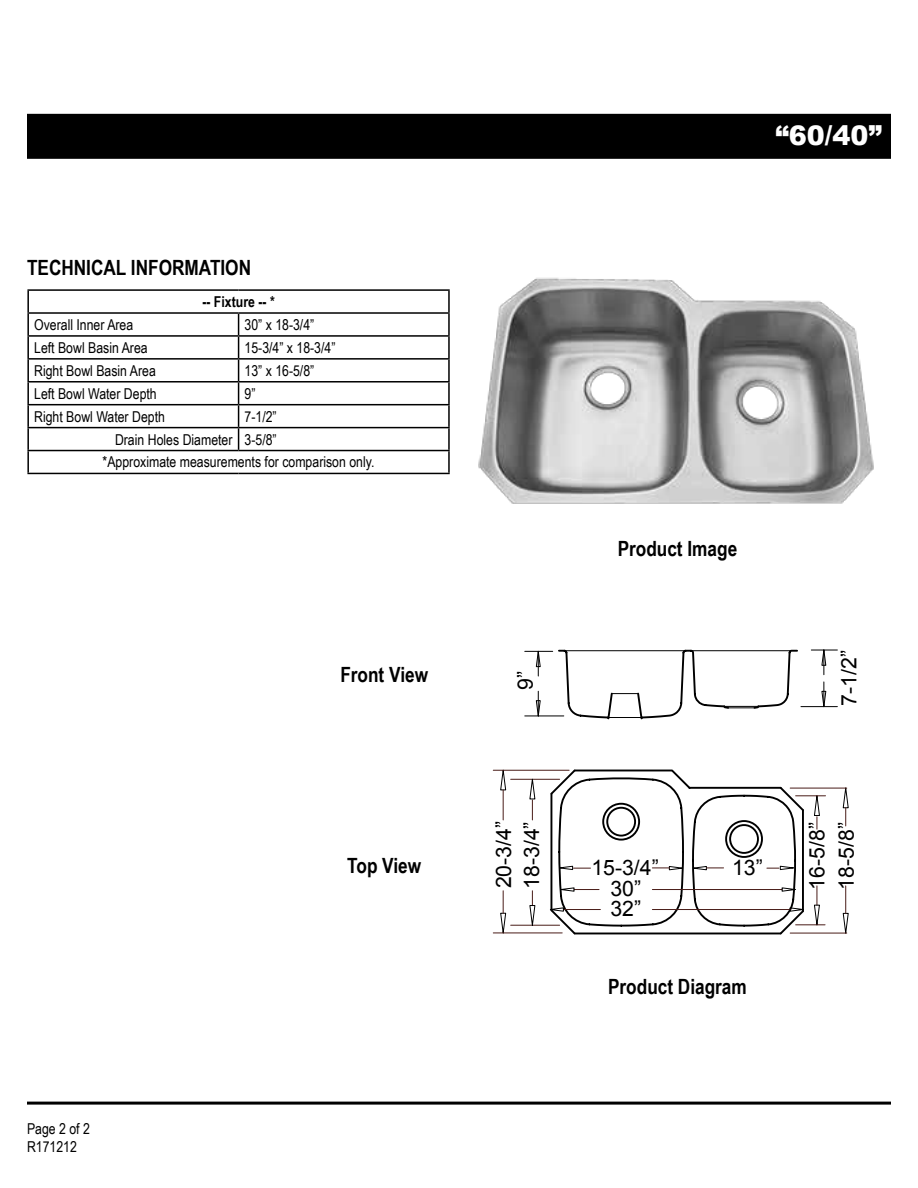
<style>
.page{position:relative;width:918px;height:1188px;background:#fff}
.page>*{position:absolute;margin:0;border:0;box-sizing:border-box;transform-origin:0 0}
.t1{font:900 27px "Arial";color:#fff}
.t2{font:21.3px/28px "Arial";color:#000}
.t3{font:700 21px "Arial Narrow";color:#000}
.t4{font:15px/18px "Arial Narrow";color:#000}
.t5{font:700 15px "Arial Narrow";color:#000}
</style>
<div class="page">
<div style="left:27px;top:114px;width:864px;height:45px;background:#000"></div>
<hr style="left:27px;top:1102px;width:864px;height:3px;background:#000">
<img style="left:478px;top:277px;width:396px;height:227px">
<hr style="left:801px;top:706px;width:36px;height:1px;background:#000">
<svg style="left:811px;top:649px;width:26px;height:26px"></svg>
<svg style="left:821px;top:682px;width:6px;height:26px"></svg>
<svg style="left:525px;top:649px;width:273px;height:71px"></svg>
<hr style="left:511px;top:925px;width:49px;height:1px;background:#491c18">
<hr style="left:511px;top:779px;width:49px;height:1px;background:#491c18">
<svg style="left:500px;top:769px;width:7px;height:22px"></svg>
<svg style="left:529px;top:891px;width:7px;height:35px"></svg>
<svg style="left:529px;top:778px;width:7px;height:42px"></svg>
<hr style="left:796px;top:795px;width:30px;height:1px;background:#491c18">
<hr style="left:493px;top:932px;width:69px;height:1px;background:#491c18">
<hr style="left:493px;top:770px;width:76px;height:1px;background:#491c18">
<svg style="left:500px;top:891px;width:7px;height:43px"></svg>
<hr style="left:503px;top:790px;width:1px;height:30px;background:#491c18">
<hr style="left:790px;top:788px;width:57px;height:1px;background:#491c18">
<hr style="left:790px;top:933px;width:57px;height:1px;background:#491c18">
<svg style="left:842px;top:787px;width:7px;height:39px"></svg>
<svg style="left:842px;top:886px;width:7px;height:48px"></svg>
<svg style="left:549px;top:769px;width:276px;height:166px"></svg>
<hr style="left:27px;top:289px;width:212px;height:2px;background:#000">
<hr style="left:27px;top:291px;width:2px;height:21px;background:#000">
<hr style="left:239px;top:289px;width:211px;height:2px;background:#000">
<hr style="left:448px;top:291px;width:2px;height:21px;background:#000">
<hr style="left:27px;top:312px;width:212px;height:2px;background:#000">
<hr style="left:27px;top:314px;width:2px;height:21px;background:#000">
<hr style="left:239px;top:312px;width:211px;height:2px;background:#000">
<hr style="left:448px;top:314px;width:2px;height:21px;background:#000">
<hr style="left:27px;top:335px;width:212px;height:2px;background:#000">
<hr style="left:27px;top:337px;width:2px;height:21px;background:#000">
<hr style="left:239px;top:335px;width:211px;height:2px;background:#000">
<hr style="left:448px;top:337px;width:2px;height:21px;background:#000">
<hr style="left:27px;top:358px;width:212px;height:2px;background:#000">
<hr style="left:27px;top:360px;width:2px;height:21px;background:#000">
<hr style="left:239px;top:358px;width:211px;height:2px;background:#000">
<hr style="left:448px;top:360px;width:2px;height:21px;background:#000">
<hr style="left:27px;top:381px;width:212px;height:2px;background:#000">
<hr style="left:27px;top:383px;width:2px;height:21px;background:#000">
<hr style="left:239px;top:381px;width:211px;height:2px;background:#000">
<hr style="left:448px;top:383px;width:2px;height:21px;background:#000">
<hr style="left:27px;top:404px;width:212px;height:1px;background:#000">
<hr style="left:27px;top:405px;width:2px;height:22px;background:#000">
<hr style="left:239px;top:404px;width:211px;height:1px;background:#000">
<hr style="left:448px;top:405px;width:2px;height:22px;background:#000">
<hr style="left:27px;top:427px;width:212px;height:1px;background:#000">
<hr style="left:27px;top:428px;width:2px;height:22px;background:#000">
<hr style="left:239px;top:427px;width:211px;height:1px;background:#000">
<svg style="left:238px;top:314px;width:1px;height:136px"></svg>
<hr style="left:448px;top:428px;width:2px;height:22px;background:#000">
<hr style="left:27px;top:450px;width:212px;height:1px;background:#000">
<hr style="left:27px;top:451px;width:2px;height:22px;background:#000">
<hr style="left:239px;top:450px;width:211px;height:1px;background:#000">
<hr style="left:448px;top:451px;width:2px;height:22px;background:#000">
<hr style="left:27px;top:473px;width:212px;height:1px;background:#000">
<hr style="left:239px;top:473px;width:211px;height:1px;background:#000">
<h3 class="t3" style="left:27px;top:252px;width:226px">TECHNICAL INFORMATION</h3>
<p class="t5" style="left:202px;top:290px;width:74px">-- Fixture -- *</p>
<p class="t4" style="left:34px;top:315px;width:101px">Overall Inner Area</p>
<p class="t4" style="left:245px;top:315px;width:71px">30” x 18-3/4”</p>
<p class="t4" style="left:34px;top:338px;width:115px">Left Bowl Basin Area</p>
<p class="t4" style="left:245px;top:338px;width:92px">15-3/4” x 18-3/4”</p>
<p class="t4" style="left:34px;top:361px;width:123px">Right Bowl Basin Area</p>
<p class="t4" style="left:245px;top:361px;width:71px">13” x 16-5/8”</p>
<p class="t4" style="left:34px;top:384px;width:124px">Left Bowl Water Depth</p>
<p class="t4" style="left:245px;top:384px;width:12px">9”</p>
<p class="t4" style="left:34px;top:407px;width:132px">Right Bowl Water Depth</p>
<p class="t4" style="left:245px;top:407px;width:34px">7-1/2”</p>
<p class="t4" style="left:115px;top:430px;width:163px">Drain Holes Diameter 3-5/8”</p>
<p class="t4" style="left:103px;top:453px;width:273px">*Approximate measurements for comparison only.</p>
<h3 class="t3" style="left:340px;top:659px;width:89px">Front View</h3>
<h2 class="t2" style="left:511px;top:690px;width:20px;rotate:-90deg">9”</h2>
<h1 class="t1" style="left:775px;top:116px;width:108px">“60/40”</h1>
<h3 class="t3" style="left:618px;top:533px;width:121px">Product Image</h3>
<h2 class="t2" style="left:835px;top:706px;width:57px;rotate:-90deg">7-1/2”</h2>
<p class="t4" style="left:27px;top:1119px;width:64px">Page 2 of 2<br>R171212</p>
<h3 class="t3" style="left:347px;top:850px;width:76px">Top View</h3>
<h2 class="t2" style="left:490px;top:889px;width:70px;rotate:-90deg">20-3/4”<br>18-3/4”</h2>
<h2 class="t2" style="left:833px;top:890px;width:69px;rotate:-90deg">18-5/8”</h2>
<h2 class="t2" style="left:803px;top:890px;width:69px;rotate:-90deg">16-5/8”</h2>
<h2 class="t2" style="left:591px;top:854px;width:69px">15-3/4”</h2>
<h2 class="t2" style="left:732px;top:854px;width:32px">13”</h2>
<h2 class="t2" style="left:610px;top:875px;width:32px">30”</h2>
<h2 class="t2" style="left:610px;top:895px;width:32px">32”</h2>
<h3 class="t3" style="left:608px;top:970px;width:140px">Product Diagram</h3>
</div>
